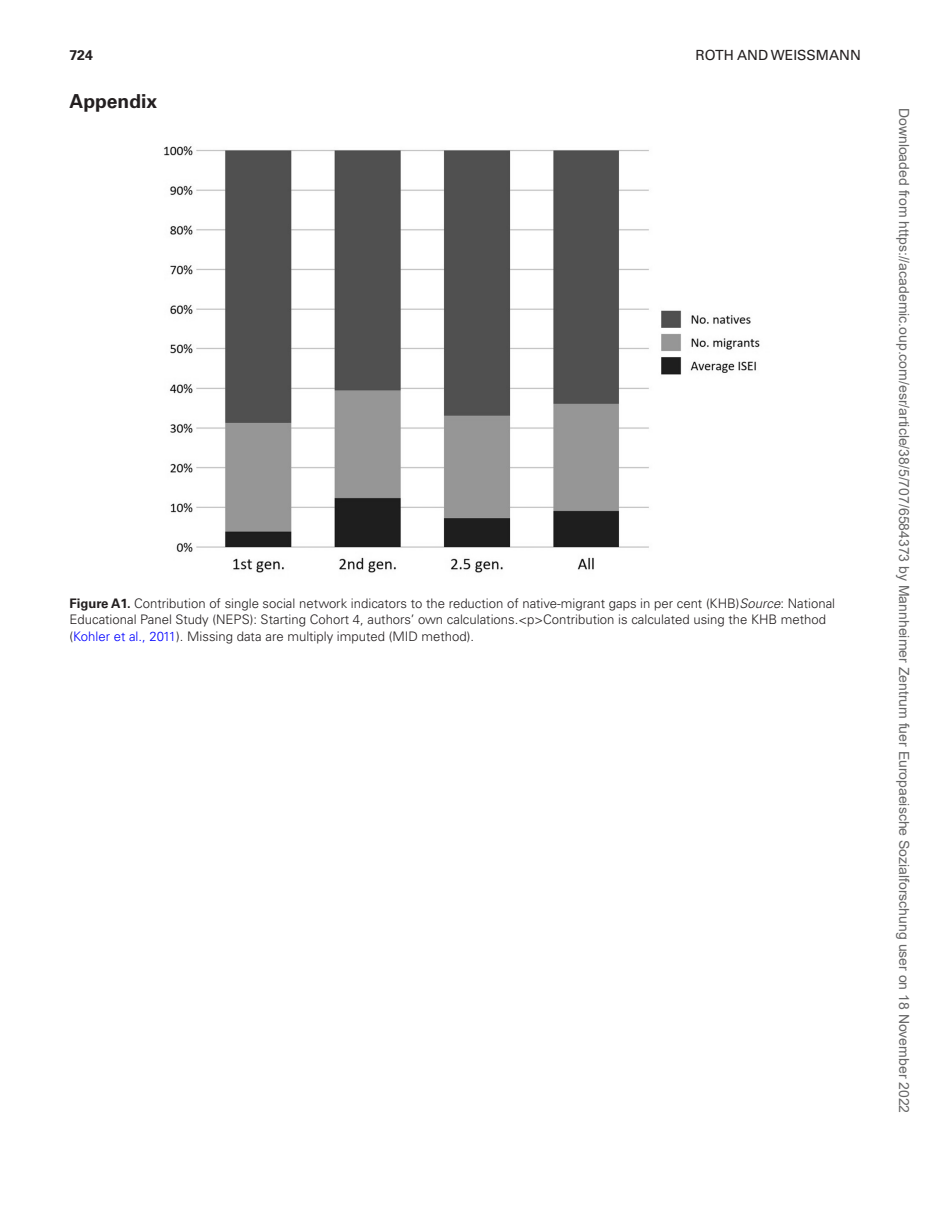
<style>
.page{position:relative;width:938px;height:1221px;background:#fff}
.page>*{position:absolute;margin:0;border:0;box-sizing:border-box;transform-origin:0 0}
.t1{font:700 19.25px "Univers LT Std";color:#231f20}
.t2{font:14px "Arial";color:#666}
.t3{font:14px "Univers LT Std";color:#231f20}
.t4{font:700 14px "Univers LT Std";color:#231f20}
.t5{font:300 13.12px/16.6px "Univers LT Std";color:#231f20}
.s1{font-weight:700}
.s2{font-style:italic}
.s3{color:#00f}
</style>
<div class="page">
<img style="left:164px;top:146px;width:596px;height:427px">
<p class="t4" style="left:69px;top:46px;width:25px">724</p>
<p class="t3" style="left:695px;top:46px;width:167px">ROTH AND WEISSMANN</p>
<h1 class="t1" style="left:69px;top:90px;width:89px">Appendix</h1>
<p class="t5" style="left:69px;top:594px;width:767px"><span class="s1">Figure A1.</span> Contribution of single social network indicators to the reduction of native-migrant gaps in per cent (KHB)<span class="s2">Source</span>: National<br>Educational Panel Study (NEPS): Starting Cohort 4, authors’ own calculations.&lt;p&gt;Contribution is calculated using the KHB method (<span class="s3">Kohler et al., 2011</span>). Missing data are multiply imputed (MID method).</p>
<p class="t2" style="left:909px;top:108px;width:1006px;rotate:90deg">Downloaded from https://academic.oup.com/esr/article/38/5/707/6584373 by Mannheimer Zentrum fuer Europaeische Sozialforschung user on 18 November 2022</p>
</div>
